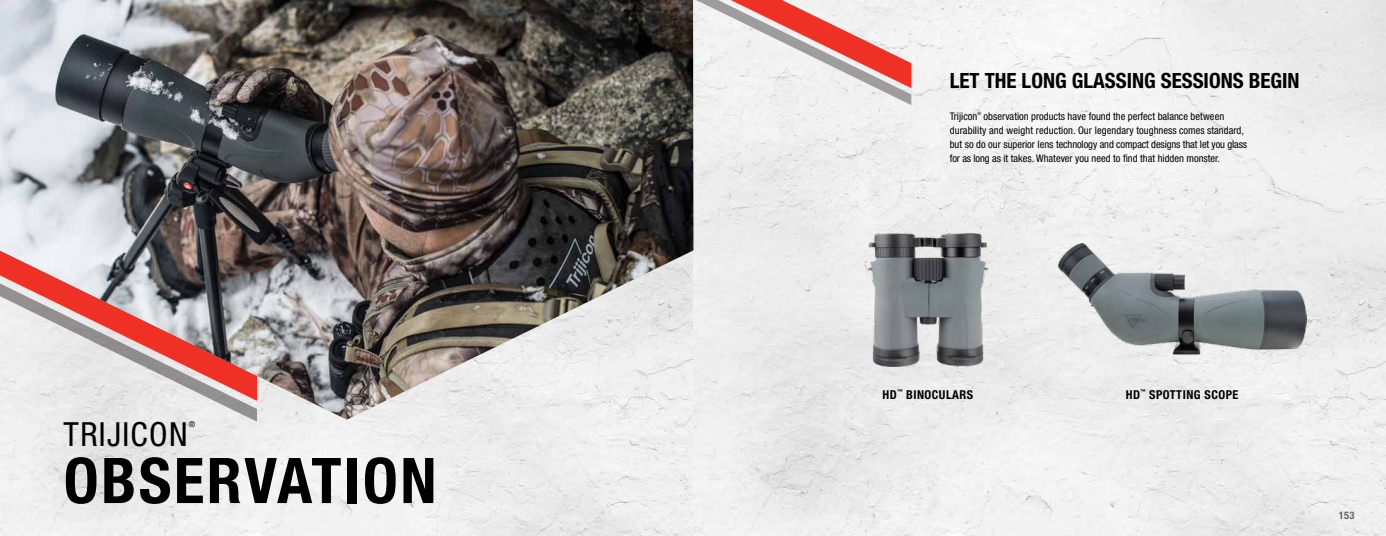
<style>
.page{position:relative;width:1386px;height:536px;background:#fff}
.page>*{position:absolute;margin:0;border:0;box-sizing:border-box;transform-origin:0 0}
.t1{font:700 condensed 63px "Helvetica Neue LT Std";letter-spacing:.04em;color:#000}
.t2{font:condensed 33.25px "Helvetica Neue LT Std";letter-spacing:.04em;color:#000}
.t3{font:700 condensed 21px "Helvetica Neue LT Std";color:#000}
.t4{font:700 condensed 12.25px "Helvetica Neue LT Std";letter-spacing:.04em;color:#000}
.t5{font:condensed 10.5px/14px "Helvetica Neue LT Std";color:#000}
.t6{font:700 condensed 10.5px "Helvetica Neue LT Std";color:#636466}
.t7{font:condensed 8.14px "Helvetica Neue LT Std";color:#000}
.t8{font:700 condensed 5.08px "Helvetica Neue LT Std";color:#000}
.t9{font:condensed 4.55px "Helvetica Neue LT Std";color:#000}
</style>
<div class="page">
<img style="left:0;top:0;width:1386px;height:536px">
<img style="left:0;top:0;width:693px;height:419px">
<svg style="left:696px;top:0;width:215px;height:105px"></svg>
<img style="left:868px;top:233px;width:120px;height:133px">
<img style="left:1058px;top:243px;width:248px;height:113px">
<div style="left:0;top:502px;width:52px;height:34px;background:#f1f1f0"></div>
<h2 class="t2" style="left:64px;top:415px;width:125px">TRIJICON</h2>
<p class="t7" style="left:189px;top:419px;width:8px">®</p>
<h1 class="t1" style="left:64px;top:442px;width:374px">OBSERVATION</h1>
<h3 class="t3" style="left:950px;top:67px;width:351px">LET THE LONG GLASSING SESSIONS BEGIN</h3>
<p class="t5" style="left:950px;top:109px;width:29px">Trijicon</p>
<p class="t9" style="left:977px;top:111px;width:5px">®</p>
<p class="t5" style="left:950px;top:109px;width:299px;text-indent:34px">observation products have found the perfect balance between durability and weight reduction. Our legendary toughness comes standard, but so do our superior lens technology and compact designs that let you glass for as long as it takes. Whatever you need to find that hidden monster.</p>
<p class="t4" style="left:883px;top:387px;width:16px">HD</p>
<p class="t8" style="left:897px;top:388px;width:7px">™</p>
<p class="t4" style="left:906px;top:387px;width:69px">BINOCULARS</p>
<p class="t4" style="left:1126px;top:387px;width:16px">HD</p>
<p class="t8" style="left:1141px;top:388px;width:7px">™</p>
<p class="t4" style="left:1149px;top:387px;width:91px">SPOTTING SCOPE</p>
<p class="t6" style="left:1339px;top:508px;width:17px">153</p>
</div>
